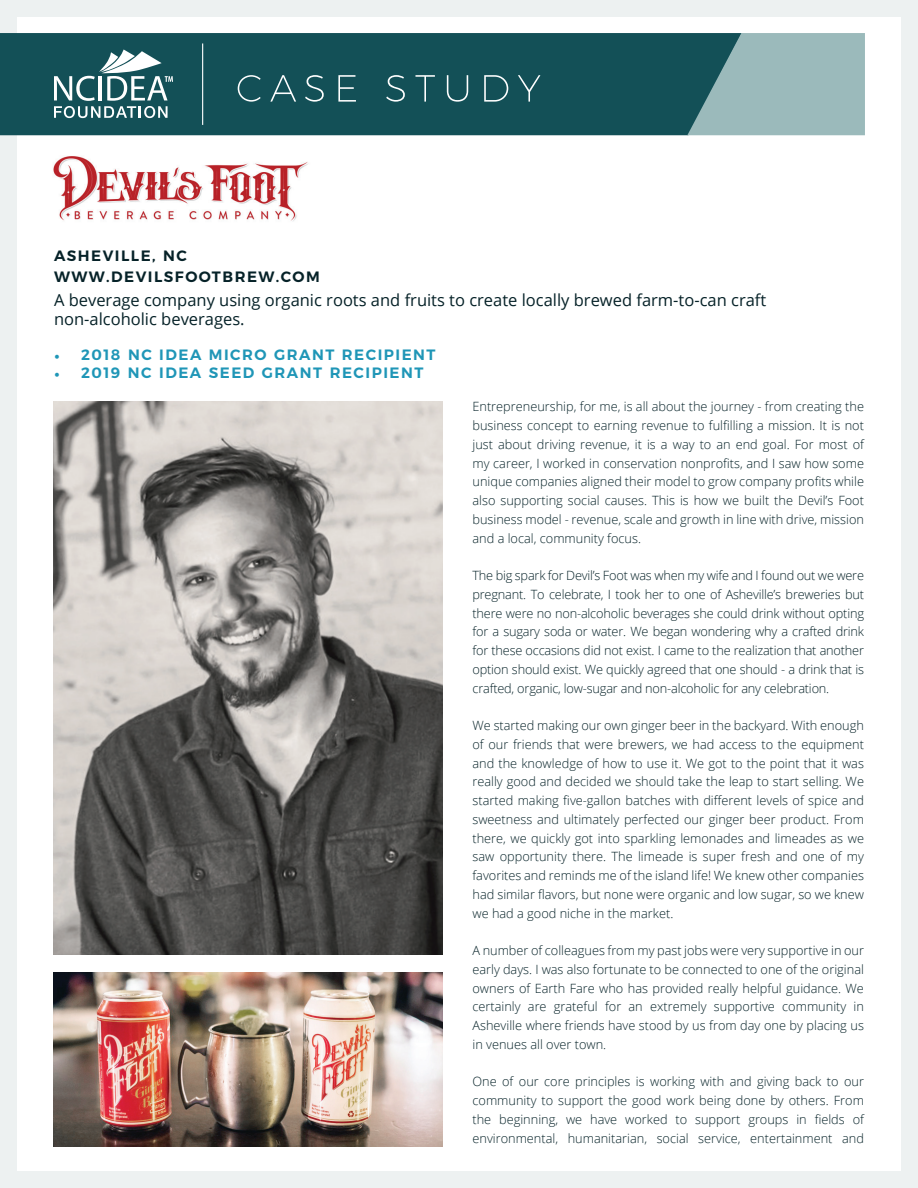
<style>
.page{position:relative;width:918px;height:1188px;background:#edf1f1}
.page>*{position:absolute;margin:0;border:0;box-sizing:border-box;transform-origin:0 0}
.t1{font:16.5px/19.5px "Open Sans";color:#062228}
.t2{font:600 15px "Montserrat";letter-spacing:.1em;color:#1f96b7}
.t3{font:600 15px/21px "Montserrat";letter-spacing:.1em;color:#062228}
.t4{font:300 12.75px/18.8px "Open Sans";color:#062228;text-align:justify}
.s1{font-family:"Minion Pro";font-weight:400}
</style>
<div class="page">
<div style="left:17px;top:17px;width:884px;height:1154px;background:#fff"></div>
<div style="left:0;top:33px;width:687px;height:102px;background:#135057"></div>
<svg style="left:687px;top:33px;width:178px;height:102px;background:#85a9ab"></svg>
<svg style="left:54px;top:49px;width:119px;height:69px"></svg>
<svg style="left:238px;top:75px;width:302px;height:27px;background:#2b6268"></svg>
<hr style="left:202px;top:43px;width:1px;height:82px;background:#fff">
<img style="left:53px;top:156px;width:255px;height:65px">
<img style="left:53px;top:402px;width:390px;height:553px">
<img style="left:53px;top:972px;width:390px;height:175px">
<p class="t3" style="left:54px;top:244px;width:267px">ASHEVILLE, NC<br>WWW.DEVILSFOOTBREW.COM</p>
<p class="t1" style="left:54px;top:290px;width:714px">A beverage company using organic roots and fruits to create locally brewed farm-to-can craft non-alcoholic beverages.</p>
<p class="t2" style="left:54px;top:342px;width:383px"><span class="s1">•</span> 2018 NC IDEA MICRO GRANT RECIPIENT</p>
<p class="t2" style="left:54px;top:360px;width:371px"><span class="s1">•</span> 2019 NC IDEA SEED GRANT RECIPIENT</p>
<p class="t4" style="left:472px;top:397px;width:393px">Entrepreneurship, for me, is all about the journey - from creating the business concept to earning revenue to fulfilling a mission. It is not just about driving revenue, it is a way to an end goal. For most of my career, I worked in conservation nonprofits, and I saw how some unique companies aligned their model to grow company profits while also supporting social causes. This is how we built the Devil’s Foot business model - revenue, scale and growth in line with drive, mission and a local, community focus.</p>
<p class="t4" style="left:472px;top:566px;width:393px">The big spark for Devil’s Foot was when my wife and I found out we were pregnant. To celebrate, I took her to one of Asheville’s breweries but there were no non-alcoholic beverages she could drink without opting for a sugary soda or water. We began wondering why a crafted drink for these occasions did not exist. I came to the realization that another option should exist. We quickly agreed that one should - a drink that is crafted, organic, low-sugar and non-alcoholic for any celebration.</p>
<p class="t4" style="left:472px;top:716px;width:393px">We started making our own ginger beer in the backyard. With enough of our friends that were brewers, we had access to the equipment and the knowledge of how to use it. We got to the point that it was really good and decided we should take the leap to start selling. We started making five-gallon batches with different levels of spice and sweetness and ultimately perfected our ginger beer product. From there, we quickly got into sparkling lemonades and limeades as we saw opportunity there. The limeade is super fresh and one of my favorites and reminds me of the island life! We knew other companies had similar flavors, but none were organic and low sugar, so we knew we had a good niche in the market.</p>
<p class="t4" style="left:472px;top:941px;width:393px">A number of colleagues from my past jobs were very supportive in our early days. I was also fortunate to be connected to one of the original owners of Earth Fare who has provided really helpful guidance. We certainly are grateful for an extremely supportive community in Asheville where friends have stood by us from day one by placing us in venues all over town.</p>
<p class="t4" style="left:472px;top:1072px;width:393px">One of our core principles is working with and giving back to our community to support the good work being done by others. From the beginning, we have worked to support groups in fields of environmental, humanitarian, social service, entertainment and</p>
</div>
